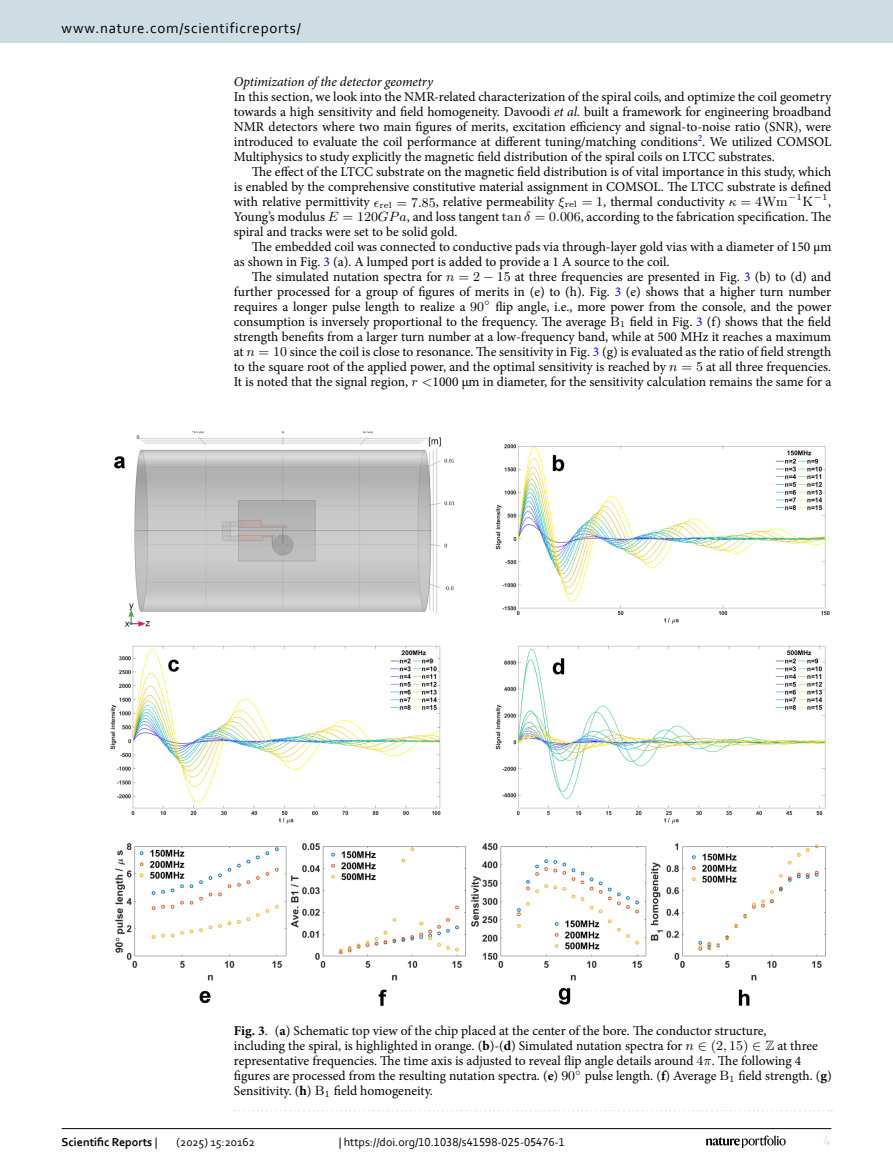
<style>
.page{position:relative;width:893px;height:1174px;background:#fff}
.page>*{position:absolute;margin:0;border:0;box-sizing:border-box;transform-origin:0 0}
.t1{font:15px "Corbel";letter-spacing:.05em;color:#000}
.t2{font:15px "Corbel";color:#d9e4eb}
.Body_Text_Indent{font:13.5px/15px "Minion Pro";color:#000;text-align:justify}
.Body_Text{font:13.5px/15px "Minion Pro";letter-spacing:-.005em;color:#000;text-align:justify}
.Figure_Caption{font:13.5px/15px "Minion Pro";color:#000}
.Head_3{font:italic 13.5px "Minion Pro";letter-spacing:-.01em;color:#000}
.t3{font:12px "Corbel";color:#000}
.t4{font:700 12px "Corbel";color:#000}
.t5{font:9px "SFRM0600";color:#000}
.s1{font-style:italic}
.s2{font-family:"LM Math Italic 9"}
.s3{font-family:"LM Roman 9"}
.s4{font-family:"SFRM0900"}
.s5{color:#00f}
.s6{font-weight:700}
.s7{font-family:"MSBM10"}
.s8{font-weight:400}
</style>
<div class="page">
<img style="left:110px;top:431px;width:720px;height:575px">
<svg style="left:235px;top:1110px;width:597px;height:1px"></svg>
<hr style="left:62px;top:1128px;width:769px;height:1px;background:#000">
<svg style="left:706px;top:1135px;width:80px;height:12px"></svg>
<div style="left:0;top:0;width:893px;height:43px;background:#cedde4"></div>
<p class="t1" style="left:62px;top:18px;width:241px">www.nature.com/scientificreports/</p>
<p class="Head_3" style="left:234px;top:72px;width:201px">Optimization of the detector geometry</p>
<p class="Body_Text" style="left:234px;top:89px;width:599px">In this section, we look into the NMR-related characterization of the spiral coils, and optimize the coil geometry towards a high sensitivity and field homogeneity. Davoodi <span class="s1">et al.</span> built a framework for engineering broadband NMR detectors where two main figures of merits, excitation efficiency and signal-to-noise ratio (SNR), were introduced to evaluate the coil performance at different tuning/matching conditions<sup>2</sup>. We utilized COMSOL Multiphysics to study explicitly the magnetic field distribution of the spiral coils on LTCC substrates.</p>
<p class="Body_Text_Indent" style="left:234px;top:164px;width:599px;text-indent:18px">The effect of the LTCC substrate on the magnetic field distribution is of vital importance in this study, which is enabled by the comprehensive constitutive material assignment in COMSOL. The LTCC substrate is defined with relative permittivity <span class="s2">ϵ</span><sub>rel</sub> <span class="s3">= 7</span><span class="s2">.</span><span class="s3">85</span>, relative permeability</p>
<p class="Body_Text_Indent" style="left:234px;top:194px;width:599px;text-indent:369px">, thermal conductivity <span class="s2">κ</span> <span class="s3">= 4</span><span class="s4">Wm</span>−<sup>1</sup><span class="s4">K</span>−<sup>1</sup>, Young’s modulus <span class="s2">E</span> <span class="s3">= 120</span><span class="s2">GP a</span>, and loss tangent <span class="s3">tan</span> <span class="s2">δ</span> <span class="s3">= 0</span><span class="s2">.</span><span class="s3">006</span>, according to the fabrication specification. The spiral and tracks were set to be solid gold.</p>
<p class="Body_Text_Indent" style="left:234px;top:239px;width:599px;text-indent:18px">The embedded coil was connected to conductive pads via through-layer gold vias with a diameter of 150 µm as shown in Fig. <span class="s5">3</span> (a). A lumped port is added to provide a 1 A source to the coil.</p>
<p class="Body_Text_Indent" style="left:234px;top:269px;width:599px;text-indent:18px">The simulated nutation spectra for <span class="s2">n</span> <span class="s3">= 2</span> − <span class="s3">15</span> at three frequencies are presented in Fig. <span class="s5">3</span> (b) to (d) and further processed for a group of figures of merits in (e) to (h). Fig. <span class="s5">3</span> (e) shows that a higher turn number requires a longer pulse length to realize a <span class="s3">90</span>◦ flip angle, i.e., more power from the console, and the power consumption is inversely proportional to the frequency. The average <span class="s4">B</span><sub>1</sub> field in Fig. <span class="s5">3</span> (f) shows that the field strength benefits from a larger turn number at a low-frequency band, while at 500 MHz it reaches a maximum at <span class="s2">n</span> <span class="s3">= 10</span> since the coil is close to resonance. The sensitivity in Fig. <span class="s5">3</span> (g) is evaluated as the ratio of field strength to the square root of the applied power, and the optimal sensitivity is reached by <span class="s2">n</span> <span class="s3">= 5</span> at all three frequencies.<br>It is noted that the signal region, <span class="s2">r &lt;</span>1000 µm in diameter, for the sensitivity calculation remains the same for a</p>
<p class="t5" style="left:559px;top:199px;width:46px"><sup>ξ</sup>rel <sup>=</sup> <sup>1</sup></p>
<p class="Figure_Caption" style="left:234px;top:1023px;width:599px"><span class="s6">Fig. 3</span>. (<span class="s6">a</span>) Schematic top view of the chip placed at the center of the bore. The conductor structure,<br>including the spiral, is highlighted in orange. (<span class="s6">b</span>)-(<span class="s6">d</span>) Simulated nutation spectra for <span class="s2">n</span> ∈ <span class="s3">(2</span><span class="s2">,</span> <span class="s3">15)</span> ∈ <span class="s7">Z</span> at three representative frequencies. The time axis is adjusted to reveal flip angle details around <span class="s3">4</span><span class="s2">π</span>. The following 4 figures are processed from the resulting nutation spectra. (<span class="s6">e</span>) <span class="s3">90</span>◦ pulse length. (<span class="s6">f</span>) Average <span class="s4">B</span><sub>1</sub> field strength. (<span class="s6">g</span>)<br>Sensitivity. (<span class="s6">h</span>) <span class="s4">B</span><sub>1</sub> field homogeneity.</p>
<p class="t4" style="left:62px;top:1134px;width:97px">Scientific Reports <span class="s8">|</span></p>
<p class="t3" style="left:177px;top:1134px;width:80px">(2025) 15:20162</p>
<p class="t3" style="left:339px;top:1134px;width:228px">| https://doi.org/10.1038/s41598-025-05476-1</p>
<p class="t2" style="left:824px;top:1132px;width:9px">4</p>
</div>
